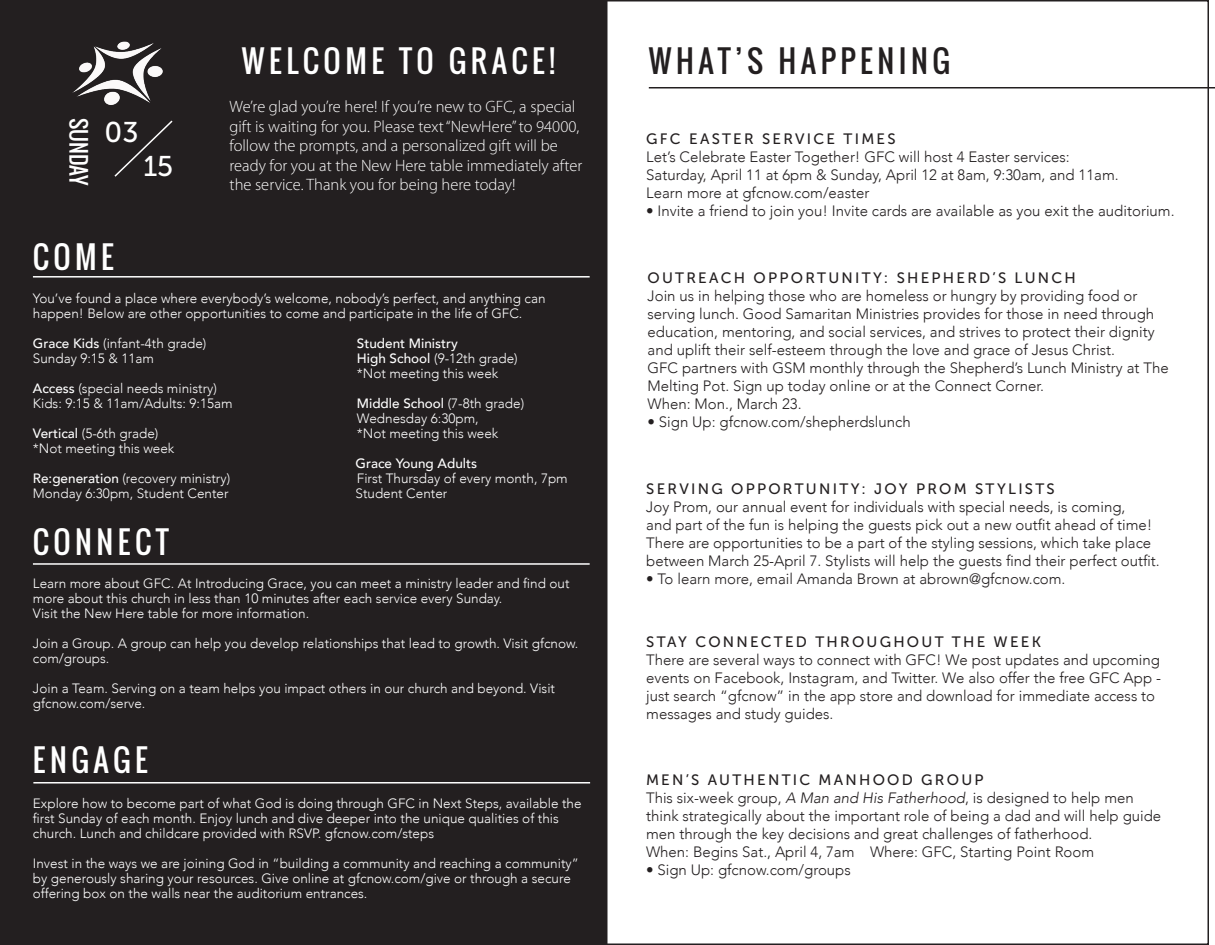
<style>
.page{position:relative;width:1215px;height:945px;background:#fff}
.page>*{position:absolute;margin:0;border:0;box-sizing:border-box;transform-origin:0 0}
.t1{font:30px "Oswald";letter-spacing:.15em;color:#fff}
.t2{font:30px "Oswald";letter-spacing:.15em;color:#231f20}
.t3{font:28.5px "Museo Sans 500";color:#fff}
.t4{font:21px "Oswald";color:#fff}
.t5{font:300 16.5px/19.5px "Myriad Pro";color:#fff}
.t6{font:300 15px/18px "Avenir";color:#231f20}
.t7{font:15px "Museo Sans 500";letter-spacing:.15em;color:#231f20}
.t8{font:300 13.5px/15px "Avenir";color:#fff}
.t9{font:500 13.5px "Avenir";color:#fff}
.s1{font-weight:500}
.s2{font-weight:300}
.s3{font-style:italic}
</style>
<div class="page">
<div style="left:0;top:0;width:608px;height:945px;background:#231f20"></div>
<hr style="left:33px;top:276px;width:557px;height:2px;background:#fff">
<hr style="left:649px;top:87px;width:566px;height:1px;background:#231f20">
<div style="left:113px;top:119px;width:61px;height:59px;background:#231f20"></div>
<hr style="left:33px;top:563px;width:557px;height:2px;background:#fff">
<hr style="left:33px;top:782px;width:557px;height:2px;background:#fff">
<p class="t4" style="left:94px;top:118px;width:69px;rotate:90deg">SUNDAY</p>
<p class="t3" style="left:105px;top:116px;width:35px">03</p>
<p class="t3" style="left:143px;top:151px;width:31px">15</p>
<p class="t1" style="left:33px;top:234px;width:83px">COME</p>
<p class="t1" style="left:242px;top:38px;width:314px">WELCOME TO GRACE!</p>
<p class="t5" style="left:230px;top:97px;width:354px">We’re glad you’re here! If you’re new to GFC, a special gift is waiting for you. Please text “NewHere” to 94000, follow the prompts, and a personalized gift will be ready for you at the New Here table immediately after the service. Thank you for being here today!</p>
<p class="t8" style="left:33px;top:291px;width:514px">You’ve found a place where everybody’s welcome, nobody’s perfect, and anything can happen! Below are other opportunities to come and participate in the life of GFC.</p>
<p class="t8" style="left:33px;top:336px;width:175px"><span class="s1">Grace Kids</span> (infant-4th grade)</p>
<p class="t9" style="left:357px;top:332px;width:102px">Student Ministry</p>
<p class="t8" style="left:33px;top:351px;width:123px">Sunday 9:15 &amp; 11am</p>
<p class="t8" style="left:357px;top:351px;width:162px"><span class="s1">High School</span> (9-12th grade)</p>
<p class="t8" style="left:357px;top:366px;width:143px">*Not meeting this week</p>
<p class="t8" style="left:33px;top:381px;width:186px"><span class="s1">Access</span> (special needs ministry)</p>
<p class="t8" style="left:33px;top:396px;width:201px">Kids: 9:15 &amp; 11am/Adults: 9:15am</p>
<p class="t9" style="left:357px;top:392px;width:169px">Middle School <span class="s2">(7-8th grade)</span></p>
<p class="t8" style="left:357px;top:411px;width:123px">Wednesday 6:30pm,</p>
<p class="t8" style="left:33px;top:426px;width:127px"><span class="s1">Vertical</span> (5-6th grade)</p>
<p class="t8" style="left:357px;top:426px;width:143px">*Not meeting this week</p>
<p class="t8" style="left:33px;top:441px;width:143px">*Not meeting this week</p>
<p class="t9" style="left:356px;top:452px;width:123px">Grace Young Adults</p>
<p class="t8" style="left:33px;top:471px;width:199px"><span class="s1">Re:generation</span> (recovery ministry)</p>
<p class="t8" style="left:357px;top:471px;width:212px">First Thursday of every month, 7pm</p>
<p class="t8" style="left:33px;top:486px;width:197px">Monday 6:30pm, Student Center</p>
<p class="t8" style="left:356px;top:486px;width:93px">Student Center</p>
<p class="t1" style="left:33px;top:520px;width:138px">CONNECT</p>
<p class="t8" style="left:33px;top:576px;width:538px">Learn more about GFC. At Introducing Grace, you can meet a ministry leader and find out more about this church in less than 10 minutes after each service every Sunday.</p>
<p class="t8" style="left:33px;top:606px;width:278px">Visit the New Here table for more information.</p>
<p class="t8" style="left:33px;top:636px;width:547px">Join a Group. A group can help you develop relationships that lead to growth. Visit gfcnow. com/groups.</p>
<p class="t8" style="left:33px;top:681px;width:524px">Join a Team. Serving on a team helps you impact others in our church and beyond. Visit gfcnow.com/serve.</p>
<p class="t1" style="left:33px;top:738px;width:116px">ENGAGE</p>
<p class="t8" style="left:33px;top:795px;width:550px">Explore how to become part of what God is doing through GFC in Next Steps, available the first Sunday of each month. Enjoy lunch and dive deeper into the unique qualities of this church. Lunch and childcare provided with RSVP. gfcnow.com/steps</p>
<p class="t8" style="left:33px;top:855px;width:547px">Invest in the ways we are joining God in “building a community and reaching a community” by generously sharing your resources. Give online at gfcnow.com/give or through a secure offering box on the walls near the auditorium entrances.</p>
<p class="t2" style="left:649px;top:39px;width:303px">WHAT’S HAPPENING</p>
<p class="t7" style="left:646px;top:131px;width:251px">GFC EASTER SERVICE TIMES</p>
<p class="t6" style="left:646px;top:148px;width:425px">Let’s Celebrate Easter Together! GFC will host 4 Easter services:</p>
<p class="t6" style="left:646px;top:166px;width:474px">Saturday, April 11 at 6pm &amp; Sunday, April 12 at 8am, 9:30am, and 11am.</p>
<p class="t6" style="left:646px;top:184px;width:225px">Learn more at gfcnow.com/easter</p>
<p class="t6" style="left:646px;top:202px;width:530px">• Invite a friend to join you! Invite cards are available as you exit the auditorium.</p>
<p class="t7" style="left:648px;top:269px;width:430px">OUTREACH OPPORTUNITY: SHEPHERD’S LUNCH</p>
<p class="t6" style="left:648px;top:287px;width:509px">Join us in helping those who are homeless or hungry by providing food or serving lunch. Good Samaritan Ministries provides for those in need through education, mentoring, and social services, and strives to protect their dignity and uplift their self-esteem through the love and grace of Jesus Christ.</p>
<p class="t6" style="left:648px;top:359px;width:523px">GFC partners with GSM monthly through the Shepherd’s Lunch Ministry at The<br>Melting Pot. Sign up today online or at the Connect Corner.</p>
<p class="t6" style="left:648px;top:395px;width:156px">When: Mon., March 23.</p>
<p class="t6" style="left:648px;top:413px;width:265px">• Sign Up: gfcnow.com/shepherdslunch</p>
<p class="t7" style="left:646px;top:481px;width:410px">SERVING OPPORTUNITY: JOY PROM STYLISTS</p>
<p class="t6" style="left:646px;top:498px;width:515px">Joy Prom, our annual event for individuals with special needs, is coming,<br>and part of the fun is helping the guests pick out a new outfit ahead of time!<br>There are opportunities to be a part of the styling sessions, which take place between March 25-April 7. Stylists will help the guests find their perfect outfit.</p>
<p class="t6" style="left:646px;top:570px;width:421px">• To learn more, email Amanda Brown at abrown@gfcnow.com.</p>
<p class="t7" style="left:646px;top:633px;width:396px">STAY CONNECTED THROUGHOUT THE WEEK</p>
<p class="t6" style="left:646px;top:651px;width:516px">There are several ways to connect with GFC! We post updates and upcoming events on Facebook, Instagram, and Twitter. We also offer the free GFC App - just search “gfcnow” in the app store and download for immediate access to messages and study guides.</p>
<p class="t7" style="left:646px;top:771px;width:339px">MEN’S AUTHENTIC MANHOOD GROUP</p>
<p class="t6" style="left:646px;top:789px;width:517px">This six-week group, <span class="s3">A Man and His Fatherhood</span>, is designed to help men think strategically about the important role of being a dad and will help guide men through the key decisions and great challenges of fatherhood.</p>
<p class="t6" style="left:646px;top:843px;width:450px">When: Begins Sat., April 4, 7am Where: GFC, Starting Point Room</p>
<p class="t6" style="left:646px;top:861px;width:206px">• Sign Up: gfcnow.com/groups</p>
</div>
